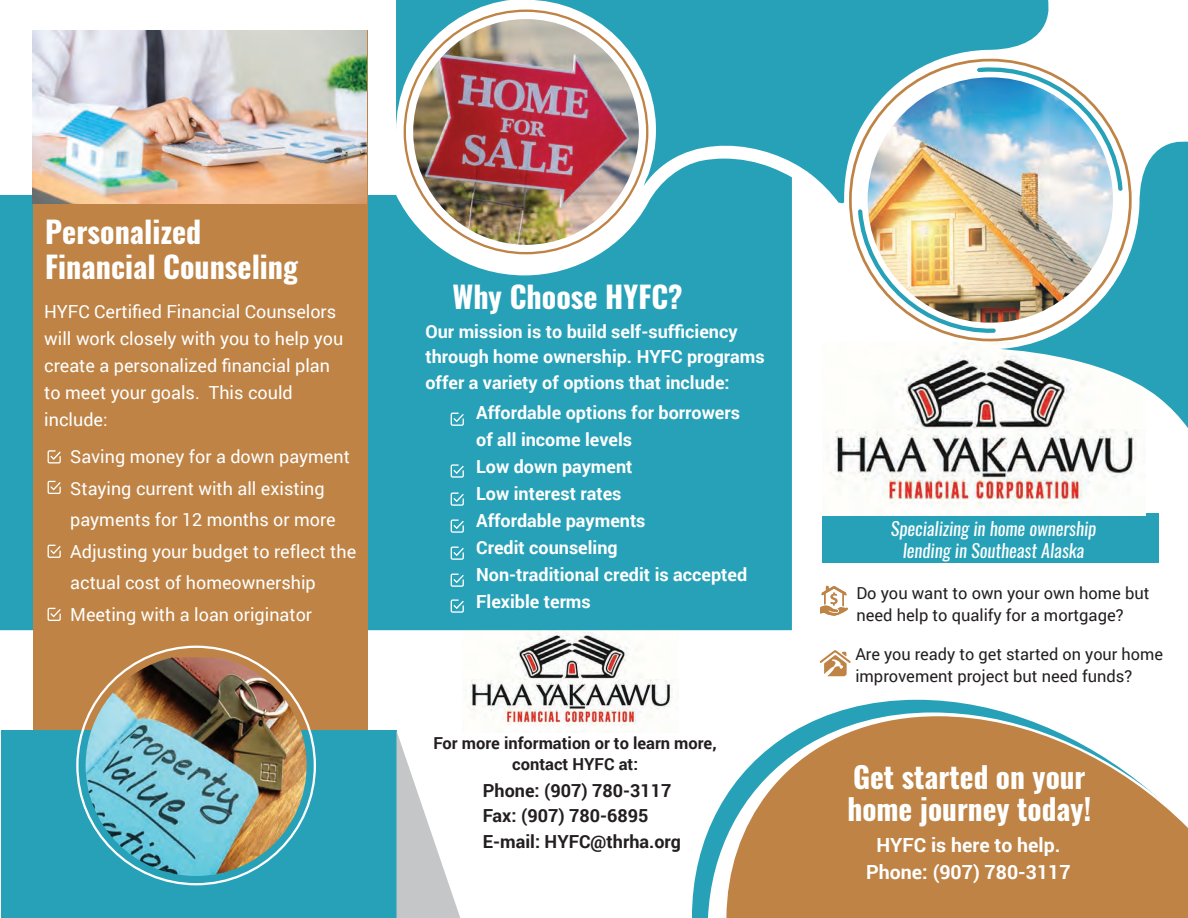
<style>
.page{position:relative;width:1188px;height:918px;background:#fff}
.page>*{position:absolute;margin:0;border:0;box-sizing:border-box;transform-origin:0 0}
.t1{font:700 30px "Oswald";color:#fff}
.t2{font:700 29.4px "Oswald";color:#fff}
.t3{font:700 19.5px "Roboto";color:#fff}
.t4{font:italic 18.3px "Oswald";color:#fff}
.t5{font:18px/27px "Roboto";color:#fff}
.t6{font:700 18px/27px "Roboto";color:#fff}
.t7{font:700 18px "Roboto";color:#231f20}
.t8{font:16.5px/22.5px "Roboto";color:#231f20}
.t9{font:700 16.5px "Roboto";color:#231f20}
</style>
<div class="page">
<img style="left:463px;top:630px;width:215px;height:97px">
<div style="left:822px;top:513px;width:337px;height:50px;background:#27a1b7"></div>
<img style="left:823px;top:342px;width:322px;height:174px">
<svg style="left:692px;top:700px;width:311px;height:218px"></svg>
<svg style="left:708px;top:712px;width:308px;height:206px"></svg>
<svg style="left:726px;top:716px;width:462px;height:202px;background:#c19665"></svg>
<div style="left:0;top:159px;width:792px;height:471px;background:#27a1b7"></div>
<div style="left:33px;top:30px;width:335px;height:700px;background:#be8345"></div>
<img style="left:33px;top:30px;width:333px;height:173px">
<svg style="left:451px;top:413px;width:13px;height:13px"></svg>
<svg style="left:451px;top:464px;width:13px;height:14px"></svg>
<svg style="left:451px;top:547px;width:13px;height:13px"></svg>
<svg style="left:451px;top:492px;width:13px;height:14px"></svg>
<svg style="left:451px;top:574px;width:13px;height:13px"></svg>
<svg style="left:451px;top:519px;width:13px;height:14px"></svg>
<svg style="left:451px;top:599px;width:13px;height:14px"></svg>
<svg style="left:48px;top:450px;width:13px;height:14px"></svg>
<svg style="left:48px;top:481px;width:13px;height:13px"></svg>
<svg style="left:48px;top:545px;width:13px;height:13px"></svg>
<svg style="left:48px;top:608px;width:13px;height:13px"></svg>
<svg style="left:820px;top:586px;width:28px;height:30px"></svg>
<svg style="left:820px;top:650px;width:31px;height:26px"></svg>
<svg style="left:849px;top:76px;width:266px;height:265px"></svg>
<svg style="left:396px;top:0;width:130px;height:131px"></svg>
<svg style="left:998px;top:133px;width:190px;height:296px;fill:#27a1b7"></svg>
<svg style="left:404px;top:10px;width:244px;height:244px"></svg>
<img style="left:868px;top:77px;width:245px;height:246px;border-radius:123px">
<img style="left:413px;top:19px;width:226px;height:226px;border-radius:113px">
<img style="left:526px;top:0;width:533px;height:204px">
<div style="left:1px;top:731px;width:396px;height:187px;background:#27a1b7"></div>
<svg style="left:76px;top:646px;width:240px;height:239px"></svg>
<svg style="left:397px;top:733px;width:63px;height:185px"></svg>
<img style="left:86px;top:657px;width:221px;height:219px">
<p class="t1" style="left:45px;top:211px;width:157px">Personalized</p>
<p class="t1" style="left:45px;top:245px;width:254px">Financial Counseling</p>
<p class="t5" style="left:44px;top:298px;width:300px">HYFC Certified Financial Counselors will work closely with you to help you create a personalized financial plan to meet your goals. This could</p>
<p class="t5" style="left:44px;top:406px;width:65px">include:</p>
<p class="t5" style="left:70px;top:443px;width:281px">Saving money for a down payment</p>
<p class="t5" style="left:70px;top:474px;width:256px">Staying current with all existing</p>
<p class="t5" style="left:70px;top:506px;width:267px">payments for 12 months or more</p>
<p class="t5" style="left:70px;top:535px;width:288px;line-height:31.5px">Adjusting your budget to reflect the actual cost of homeownership</p>
<p class="t5" style="left:70px;top:600px;width:243px">Meeting with a loan originator</p>
<p class="t1" style="left:452px;top:276px;width:232px">Why Choose HYFC?</p>
<p class="t6" style="left:426px;top:318px;width:341px;line-height:25.5px">Our mission is to build self-sufficiency through home ownership. HYFC programs offer a variety of options that include:</p>
<p class="t6" style="left:476px;top:398px;width:273px">Affordable options for borrowers of all income levels<br>Low down payment<br>Low interest rates<br>Affordable payments<br>Credit counseling<br>Non-traditional credit is accepted<br>Flexible terms</p>
<p class="t9" style="left:434px;top:731px;width:285px">For more information or to learn more,</p>
<p class="t9" style="left:512px;top:752px;width:127px">contact HYFC at:</p>
<p class="t7" style="left:483px;top:778px;width:190px">Phone: (907) 780-3117</p>
<p class="t7" style="left:483px;top:803px;width:167px">Fax: (907) 780-6895</p>
<p class="t7" style="left:483px;top:829px;width:200px">E-mail: HYFC@thrha.org</p>
<p class="t4" style="left:891px;top:516px;width:207px">Specializing in home ownership</p>
<p class="t4" style="left:903px;top:538px;width:183px">lending in Southeast Alaska</p>
<p class="t8" style="left:856px;top:581px;width:295px">Do you want to own your own home but need help to qualify for a mortgage?</p>
<p class="t8" style="left:855px;top:642px;width:309px">Are you ready to get started on your home improvement project but need funds?</p>
<p class="t2" style="left:853px;top:757px;width:234px">Get started on your</p>
<p class="t2" style="left:847px;top:788px;width:245px">home journey today!</p>
<p class="t3" style="left:876px;top:832px;width:185px">HYFC is here to help.</p>
<p class="t3" style="left:866px;top:858px;width:206px">Phone: (907) 780-3117</p>
</div>
